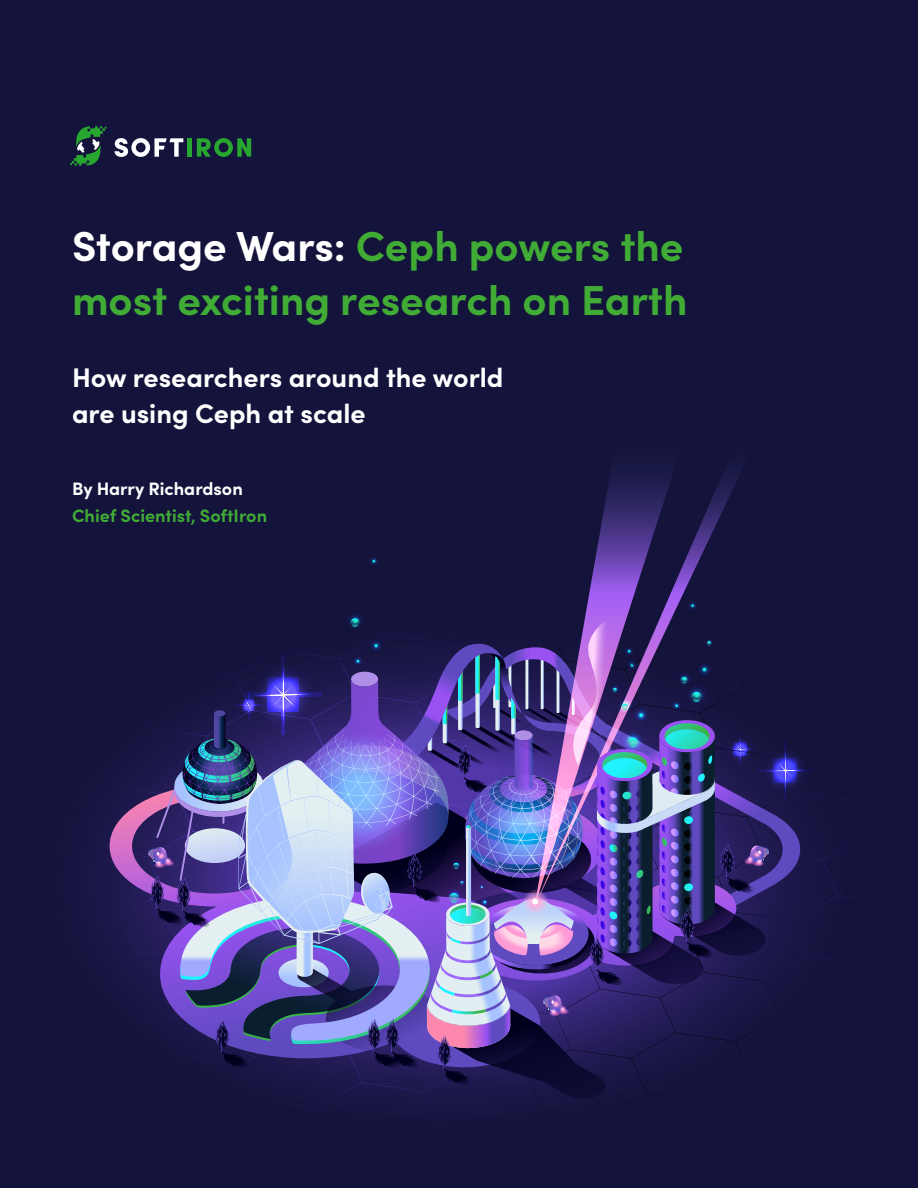
<style>
.page{position:relative;width:918px;height:1188px;background:#14133b}
.page>*{position:absolute;margin:0;border:0;box-sizing:border-box;transform-origin:0 0}
.p_H1_grid{font:700 42px/54px "Sofia Pro";color:#40ab35}
.p_H2_grid{font:700 27px/36px "Sofia Pro";color:#fff}
.p_body_grid-12pt-L{font:700 18px/27px "Sofia Pro";color:#40ab35}
.s1{color:#fff}
</style>
<div class="page">
<svg style="left:591px;top:468px;width:151px;height:115px"></svg>
<svg style="left:370px;top:557px;width:8px;height:8px"></svg>
<img style="left:109px;top:583px;width:704px;height:517px">
<svg style="left:115px;top:138px;width:68px;height:19px"></svg>
<hr style="left:187px;top:138px;width:4px;height:19px;background:#28a730">
<svg style="left:197px;top:138px;width:54px;height:19px"></svg>
<svg style="left:70px;top:126px;width:37px;height:40px"></svg>
<h1 class="p_H1_grid" style="left:72px;top:216px;width:617px"><span class="s1">Storage Wars:</span> Ceph powers the most exciting research on Earth</h1>
<h2 class="p_H2_grid" style="left:72px;top:357px;width:433px">How researchers around the world are using Ceph at scale</h2>
<p class="p_body_grid-12pt-L" style="left:72px;top:474px;width:197px"><span class="s1">By Harry Richardson<br></span>Chief Scientist, SoftIron</p>
</div>
